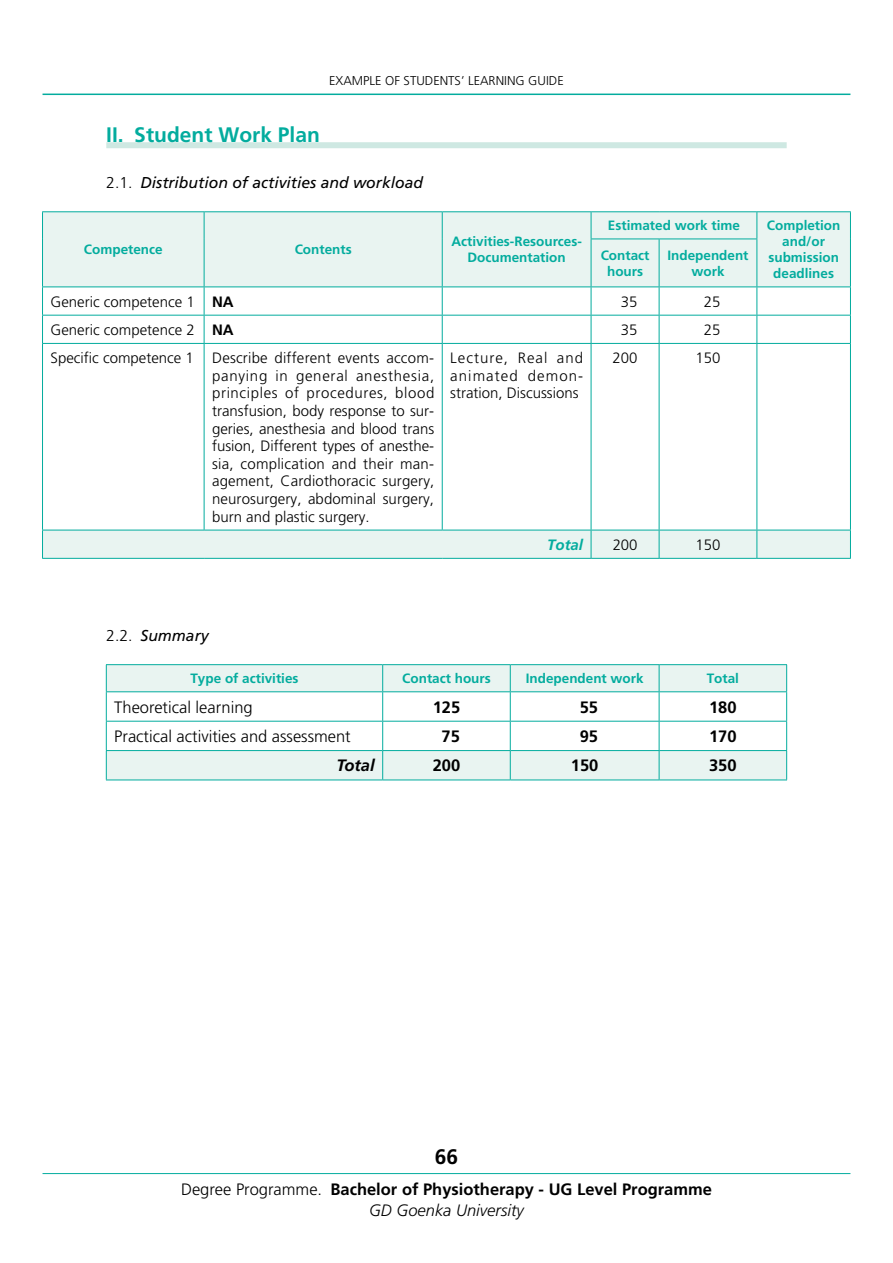
<style>
.page{position:relative;width:893px;height:1263px;background:#fff}
.page>*{position:absolute;margin:0;border:0;box-sizing:border-box;transform-origin:0 0}
.t1{font:700 21px "Frutiger LT Std";color:#03ac9e}
.t2{font:700 21px "Frutiger LT Std";color:#000}
.t3{font:700 16.5px/21px "Frutiger LT Std";color:#000;text-align:center}
.t4{font:300 16.5px "Frutiger LT Std";color:#000}
.t5{font:italic 700 16.5px "Frutiger LT Std";color:#000}
.t6{font:italic 15.75px "Frutiger LT Std";color:#000}
.t7{font:300 15px/17.5px "Frutiger LT Std";color:#000;text-align:justify}
.t8{font:italic 700 15px "Frutiger LT Std";color:#03ac9e}
.t9{font:700 13.5px/16px "Frutiger LT Std";color:#03ac9e;text-align:center}
.t10{font:300 12.75px "Frutiger LT Std";color:#000}
.s1{font-weight:300;font-style:normal}
.s2{font-weight:700}
.s3{font-weight:300}
.s4{font-weight:300;font-style:italic}
</style>
<div class="page">
<hr style="left:43px;top:94px;width:807px;height:1px;background:#03ac9e">
<hr style="left:43px;top:1173px;width:807px;height:1px;background:#03ac9e">
<div style="left:106px;top:142px;width:681px;height:6px;background:#cee8e2"></div>
<svg style="left:43px;top:212px;width:807px;height:346px"></svg>
<hr style="left:42px;top:211px;width:162px;height:1px;background:#03ac9e">
<svg style="left:42px;top:212px;width:1px;height:27px"></svg>
<hr style="left:204px;top:211px;width:238px;height:1px;background:#03ac9e">
<svg style="left:204px;top:212px;width:1px;height:27px"></svg>
<hr style="left:442px;top:211px;width:149px;height:1px;background:#03ac9e">
<svg style="left:442px;top:212px;width:1px;height:27px"></svg>
<hr style="left:42px;top:239px;width:1px;height:47px;background:#03ac9e">
<hr style="left:204px;top:239px;width:1px;height:47px;background:#03ac9e">
<hr style="left:442px;top:239px;width:1px;height:47px;background:#03ac9e">
<hr style="left:591px;top:211px;width:68px;height:1px;background:#03ac9e">
<svg style="left:591px;top:212px;width:1px;height:27px"></svg>
<hr style="left:659px;top:211px;width:98px;height:1px;background:#03ac9e">
<hr style="left:757px;top:211px;width:94px;height:1px;background:#03ac9e">
<svg style="left:756px;top:212px;width:1px;height:27px"></svg>
<svg style="left:850px;top:212px;width:1px;height:27px"></svg>
<hr style="left:850px;top:239px;width:1px;height:47px;background:#03ac9e">
<hr style="left:591px;top:239px;width:68px;height:1px;background:#03ac9e">
<hr style="left:591px;top:239px;width:1px;height:47px;background:#03ac9e">
<hr style="left:659px;top:239px;width:98px;height:1px;background:#03ac9e">
<hr style="left:659px;top:239px;width:1px;height:47px;background:#03ac9e">
<hr style="left:756px;top:239px;width:1px;height:47px;background:#03ac9e">
<hr style="left:42px;top:286px;width:162px;height:1px;background:#03ac9e">
<hr style="left:204px;top:286px;width:238px;height:1px;background:#03ac9e">
<hr style="left:442px;top:286px;width:149px;height:1px;background:#03ac9e">
<hr style="left:591px;top:286px;width:68px;height:1px;background:#03ac9e">
<hr style="left:659px;top:286px;width:98px;height:1px;background:#03ac9e">
<hr style="left:757px;top:286px;width:94px;height:1px;background:#03ac9e">
<hr style="left:42px;top:315px;width:162px;height:1px;background:#03ac9e">
<svg style="left:42px;top:287px;width:1px;height:56px"></svg>
<hr style="left:204px;top:315px;width:238px;height:1px;background:#03ac9e">
<svg style="left:204px;top:287px;width:1px;height:56px"></svg>
<hr style="left:442px;top:315px;width:149px;height:1px;background:#03ac9e">
<svg style="left:442px;top:287px;width:1px;height:56px"></svg>
<hr style="left:591px;top:315px;width:68px;height:1px;background:#03ac9e">
<svg style="left:591px;top:287px;width:1px;height:56px"></svg>
<hr style="left:659px;top:315px;width:98px;height:1px;background:#03ac9e">
<svg style="left:659px;top:287px;width:1px;height:56px"></svg>
<hr style="left:757px;top:315px;width:94px;height:1px;background:#03ac9e">
<svg style="left:756px;top:287px;width:1px;height:56px"></svg>
<svg style="left:850px;top:287px;width:1px;height:56px"></svg>
<hr style="left:42px;top:343px;width:162px;height:1px;background:#03ac9e">
<hr style="left:42px;top:344px;width:1px;height:186px;background:#03ac9e">
<hr style="left:204px;top:343px;width:238px;height:1px;background:#03ac9e">
<hr style="left:204px;top:344px;width:1px;height:186px;background:#03ac9e">
<hr style="left:442px;top:343px;width:149px;height:1px;background:#03ac9e">
<hr style="left:442px;top:344px;width:1px;height:186px;background:#03ac9e">
<hr style="left:591px;top:343px;width:68px;height:1px;background:#03ac9e">
<hr style="left:591px;top:344px;width:1px;height:186px;background:#03ac9e">
<hr style="left:659px;top:343px;width:98px;height:1px;background:#03ac9e">
<hr style="left:659px;top:344px;width:1px;height:186px;background:#03ac9e">
<hr style="left:757px;top:343px;width:94px;height:1px;background:#03ac9e">
<hr style="left:756px;top:344px;width:1px;height:186px;background:#03ac9e">
<hr style="left:850px;top:344px;width:1px;height:186px;background:#03ac9e">
<hr style="left:42px;top:530px;width:162px;height:1px;background:#03ac9e">
<svg style="left:42px;top:530px;width:1px;height:28px"></svg>
<hr style="left:204px;top:530px;width:238px;height:1px;background:#03ac9e">
<hr style="left:442px;top:530px;width:149px;height:1px;background:#03ac9e">
<hr style="left:591px;top:530px;width:68px;height:1px;background:#03ac9e">
<svg style="left:591px;top:530px;width:1px;height:28px"></svg>
<hr style="left:659px;top:530px;width:98px;height:1px;background:#03ac9e">
<svg style="left:659px;top:530px;width:1px;height:28px"></svg>
<hr style="left:757px;top:530px;width:94px;height:1px;background:#03ac9e">
<svg style="left:756px;top:530px;width:1px;height:28px"></svg>
<svg style="left:850px;top:530px;width:1px;height:28px"></svg>
<hr style="left:42px;top:558px;width:162px;height:1px;background:#03ac9e">
<hr style="left:204px;top:558px;width:238px;height:1px;background:#03ac9e">
<hr style="left:442px;top:558px;width:149px;height:1px;background:#03ac9e">
<hr style="left:591px;top:558px;width:68px;height:1px;background:#03ac9e">
<hr style="left:659px;top:558px;width:98px;height:1px;background:#03ac9e">
<hr style="left:757px;top:558px;width:94px;height:1px;background:#03ac9e">
<svg style="left:107px;top:665px;width:679px;height:114px;fill:#e9f4f1"></svg>
<hr style="left:106px;top:664px;width:277px;height:1px;background:#03ac9e">
<hr style="left:383px;top:664px;width:127px;height:1px;background:#03ac9e">
<hr style="left:510px;top:664px;width:149px;height:1px;background:#03ac9e">
<hr style="left:659px;top:664px;width:128px;height:1px;background:#03ac9e">
<hr style="left:106px;top:691px;width:277px;height:1px;background:#03ac9e">
<hr style="left:383px;top:691px;width:127px;height:1px;background:#03ac9e">
<hr style="left:510px;top:691px;width:149px;height:1px;background:#03ac9e">
<hr style="left:659px;top:691px;width:128px;height:1px;background:#03ac9e">
<hr style="left:106px;top:721px;width:277px;height:1px;background:#03ac9e">
<hr style="left:383px;top:721px;width:127px;height:1px;background:#03ac9e">
<hr style="left:510px;top:721px;width:149px;height:1px;background:#03ac9e">
<hr style="left:659px;top:721px;width:128px;height:1px;background:#03ac9e">
<hr style="left:106px;top:750px;width:277px;height:1px;background:#03ac9e">
<svg style="left:106px;top:665px;width:1px;height:114px"></svg>
<hr style="left:383px;top:750px;width:127px;height:1px;background:#03ac9e">
<svg style="left:382px;top:665px;width:1px;height:114px"></svg>
<hr style="left:510px;top:750px;width:149px;height:1px;background:#03ac9e">
<svg style="left:510px;top:665px;width:1px;height:114px"></svg>
<hr style="left:659px;top:750px;width:128px;height:1px;background:#03ac9e">
<svg style="left:659px;top:665px;width:1px;height:114px"></svg>
<svg style="left:786px;top:665px;width:1px;height:114px"></svg>
<hr style="left:106px;top:779px;width:277px;height:1px;background:#03ac9e">
<hr style="left:383px;top:779px;width:127px;height:1px;background:#03ac9e">
<hr style="left:510px;top:779px;width:149px;height:1px;background:#03ac9e">
<hr style="left:659px;top:779px;width:128px;height:1px;background:#03ac9e">
<p class="t10" style="left:329px;top:73px;width:23px">Example</p>
<p class="t10" style="left:385px;top:73px;width:33px">of Students</p>
<p class="t10" style="left:461px;top:73px;width:21px">’ Learning</p>
<p class="t10" style="left:528px;top:73px;width:17px">Guide</p>
<h1 class="t1" style="left:106px;top:123px;width:215px">II. Student Work Plan</h1>
<p class="t6" style="left:106px;top:173px;width:318px"><span class="s1">2.1.</span> Distribution of activities and workload</p>
<p class="t9" style="left:84px;top:242px;width:80px">Competence</p>
<p class="t9" style="left:295px;top:242px;width:58px">Contents</p>
<p class="t9" style="left:451px;top:234px;width:132px">Activities-Resources-<br>Documentation</p>
<p class="t9" style="left:608px;top:218px;width:134px">Estimated work time</p>
<p class="t9" style="left:767px;top:218px;width:75px">Completion and/or submission deadlines</p>
<p class="t9" style="left:601px;top:247px;width:50px">Contact hours</p>
<p class="t9" style="left:667px;top:247px;width:83px">Independent work</p>
<p class="t7" style="left:51px;top:293px;width:185px">Generic competence 1 <span class="s2">NA</span></p>
<p class="t7" style="left:621px;top:293px;width:18px">35</p>
<p class="t7" style="left:704px;top:293px;width:18px">25</p>
<p class="t7" style="left:51px;top:321px;width:185px">Generic competence 2 <span class="s2">NA</span></p>
<p class="t7" style="left:621px;top:321px;width:18px">35</p>
<p class="t7" style="left:704px;top:321px;width:18px">25</p>
<p class="t7" style="left:212px;top:349px;width:224px;text-indent:-162px">Specific competence 1 Describe different events accom&shy;panying in general anesthesia, principles of procedures, blood transfusion, body response to sur&shy;geries, anesthesia and blood trans fusion, Different types of anesthe&shy;sia, complication and their man&shy;agement, Cardiothoracic surgery, neurosurgery, abdominal surgery, burn and plastic surgery.</p>
<p class="t7" style="left:450px;top:349px;width:134px">Lecture, Real and animated demon&shy;stration, Discussions</p>
<p class="t7" style="left:613px;top:349px;width:27px">200</p>
<p class="t7" style="left:695px;top:349px;width:27px">150</p>
<p class="t8" style="left:547px;top:536px;width:37px">Total</p>
<p class="t7" style="left:613px;top:536px;width:26px">200</p>
<p class="t7" style="left:695px;top:536px;width:27px">150</p>
<p class="t6" style="left:106px;top:626px;width:104px"><span class="s1">2.2.</span> Summary</p>
<p class="t9" style="left:190px;top:671px;width:110px">Type of activities</p>
<p class="t9" style="left:402px;top:671px;width:90px">Contact hours</p>
<p class="t9" style="left:526px;top:671px;width:119px">Independent work</p>
<p class="t9" style="left:707px;top:671px;width:34px">Total</p>
<p class="t4" style="left:114px;top:698px;width:140px">Theoretical learning</p>
<p class="t3" style="left:433px;top:696px;width:29px">125</p>
<p class="t3" style="left:580px;top:696px;width:20px">55</p>
<p class="t3" style="left:709px;top:696px;width:29px">180</p>
<p class="t4" style="left:114px;top:727px;width:238px">Practical activities and assessment</p>
<p class="t3" style="left:441px;top:726px;width:20px">75</p>
<p class="t3" style="left:580px;top:726px;width:20px">95</p>
<p class="t3" style="left:709px;top:726px;width:29px">170</p>
<p class="t5" style="left:336px;top:756px;width:40px">Total</p>
<p class="t3" style="left:433px;top:755px;width:29px">200</p>
<p class="t3" style="left:571px;top:755px;width:29px">150</p>
<p class="t3" style="left:709px;top:755px;width:29px">350</p>
<h1 class="t2" style="left:435px;top:1144px;width:25px">66</h1>
<p class="t3" style="left:181px;top:1179px;width:532px"><span class="s3">Degree Programme.</span> Bachelor of Physiotherapy - UG Level Programme<br><span class="s4">GD Goenka University</span></p>
</div>
